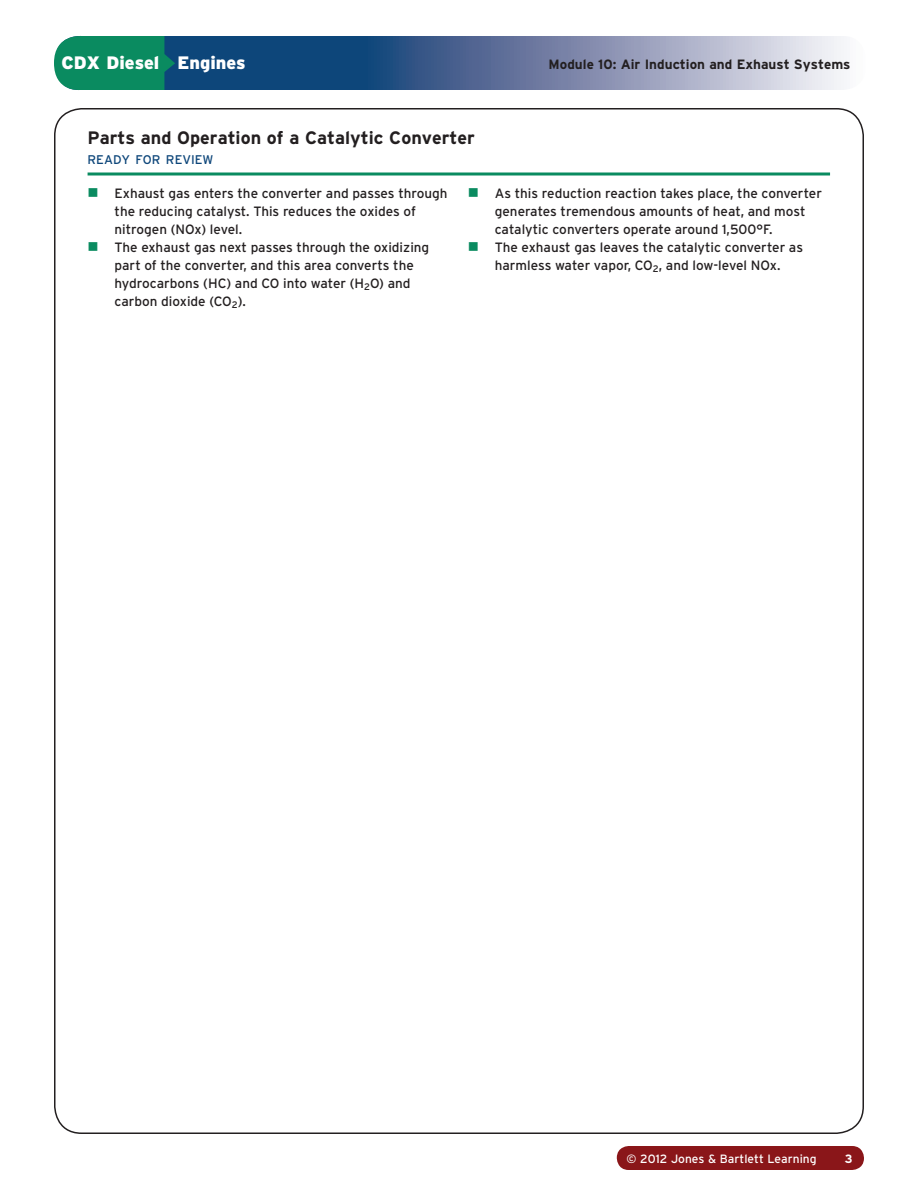
<style>
.page{position:relative;width:918px;height:1188px;background:#fff}
.page>*{position:absolute;margin:0;border:0;box-sizing:border-box;transform-origin:0 0}
.t1{font:700 18px "Interstate";color:#231f20}
.t2{font:900 18px "Interstate";color:#fff}
.t3{font:13.5px/18px "Interstate";color:#231f20}
.t4{font:700 13.5px "Interstate";color:#231f20}
.t5{font:12.6px "Interstate";color:#0d467a}
.t6{font:12px "Interstate";color:#fff}
.t7{font:700 12px "Interstate";color:#fff}
</style>
<div class="page">
<div style="left:617px;top:1146px;width:247px;height:24px;background:#8a1619;border-radius:12px"></div>
<svg style="left:56px;top:36px;width:810px;height:54px;background:#6982a6"></svg>
<svg style="left:54px;top:35px;width:121px;height:55px;background:#178c6a"></svg>
<svg style="left:88px;top:172px;width:742px;height:4px;background:#47a787"></svg>
<h1 class="t2" style="left:62px;top:53px;width:186px">CDX Diesel Engines</h1>
<p class="t4" style="left:549px;top:57px;width:303px">Module 10: Air Induction and Exhaust Systems</p>
<h1 class="t1" style="left:88px;top:127px;width:389px">Parts and Operation of a Catalytic Converter</h1>
<p class="t5" style="left:88px;top:151px;width:127px">READY FOR REVIEW</p>
<p class="t3" style="left:115px;top:184px;width:335px">Exhaust gas enters the converter and passes through the reducing catalyst. This reduces the oxides of nitrogen (NOx) level.<br>The exhaust gas next passes through the oxidizing part of the converter, and this area converts the hydrocarbons (HC) and CO into water (H <sub>2</sub>O) and carbon dioxide (CO<sub>2</sub>).</p>
<p class="t3" style="left:495px;top:184px;width:329px">As this reduction reaction takes place, the converter generates tremendous amounts of heat, and most catalytic converters operate around 1,500°F.<br>The exhaust gas leaves the catalytic converter as harmless water vapor, CO<sub>2</sub>, and low-level NOx.</p>
<p class="t6" style="left:627px;top:1151px;width:191px">© 2012 Jones &amp; Bartlett Learning</p>
<p class="t7" style="left:845px;top:1151px;width:9px">3</p>
</div>
